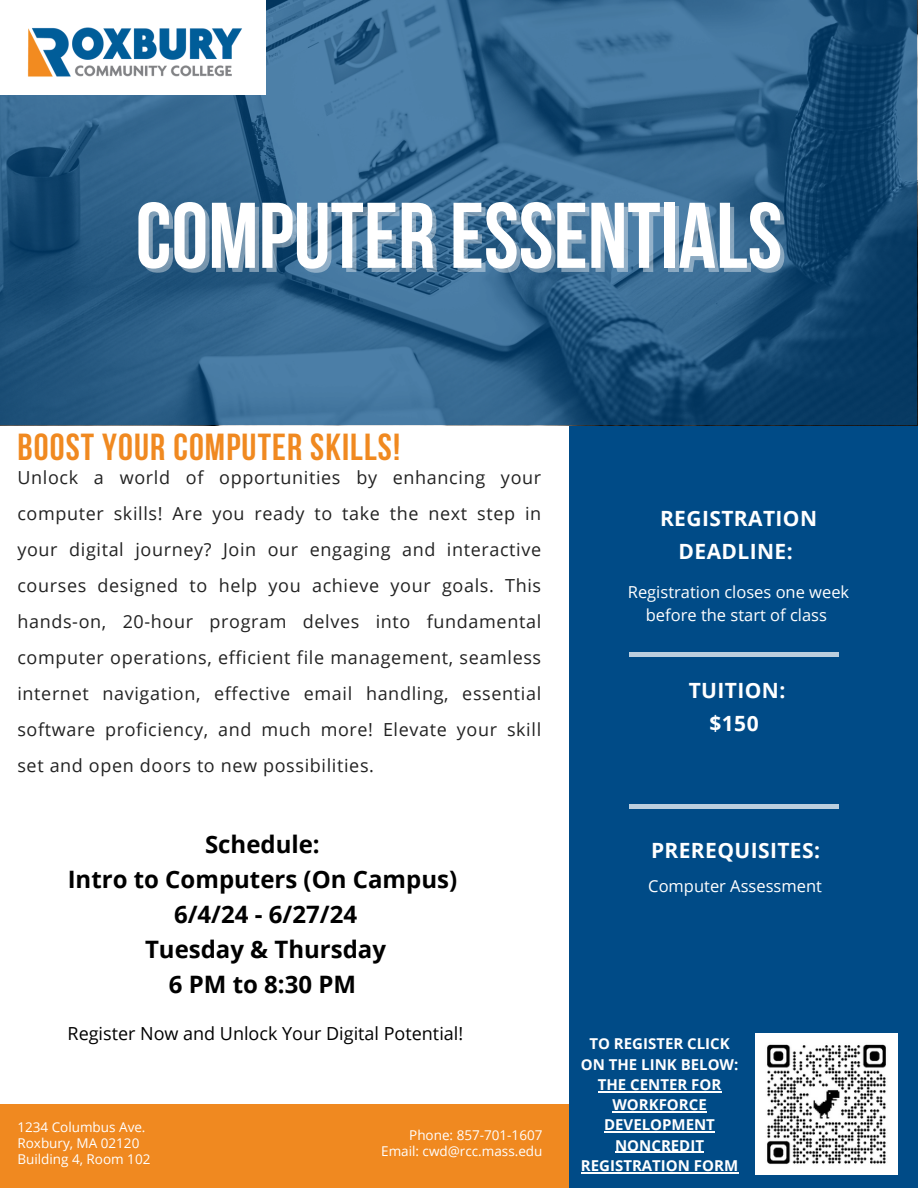
<style>
.page{position:relative;width:918px;height:1188px;background:#fff}
.page>*{position:absolute;margin:0;border:0;box-sizing:border-box;transform-origin:0 0}
.t1{font:700 93px "Bebas Neue";color:#fff}
.t2{font:700 37.5px "Bebas Neue";letter-spacing:.03em;color:#f08920}
.t3{font:700 24px/34.8px "Open Sans";color:#000;text-align:center}
.t4{font:700 21px/33.3px "Open Sans";letter-spacing:.02em;color:#fff;text-align:center}
.t5{font:18px/36px "Open Sans";letter-spacing:.035em;color:#222;text-align:justify}
.t6{font:18px "Open Sans";color:#000}
.t7{font:16.5px "Open Sans";color:#fff}
.t8{font:700 15px/20.2px "Open Sans";color:#fff;text-align:center}
.t9{font:13.5px "Open Sans";color:#fff}
</style>
<div class="page">
<div style="left:0;top:1105px;width:918px;height:83px;background:#f08920"></div>
<div style="left:569px;top:425px;width:349px;height:763px;background:#004b87"></div>
<svg style="left:0;top:0;width:917px;height:425px;background:#2c5f88"></svg>
<div style="left:0;top:0;width:266px;height:95px;background:#fff"></div>
<img style="left:27px;top:27px;width:215px;height:50px">
<hr style="left:629px;top:805px;width:210px;height:4px;background:#bccfdf">
<hr style="left:629px;top:652px;width:210px;height:4px;background:#bccfdf">
<img style="left:755px;top:1034px;width:142px;height:140px">
<hr style="left:598px;top:1091px;width:123px;height:1px;background:#fff">
<hr style="left:612px;top:1111px;width:95px;height:1px;background:#fff">
<hr style="left:604px;top:1132px;width:111px;height:1px;background:#fff">
<hr style="left:615px;top:1152px;width:89px;height:1px;background:#fff">
<hr style="left:581px;top:1172px;width:157px;height:1px;background:#fff">
<p class="t1" style="left:136px;top:198px;width:648px">COMPUTER ESSENTIALS</p>
<h6 class="t2" style="left:17px;top:432px;width:384px">BOOST YOUR COMPUTER SKILLS!</h6>
<h4 class="t5" style="left:17px;top:459px;width:525px">Unlock a world of opportunities by enhancing your computer skills! Are you ready to take the next step in your digital journey? Join our engaging and interactive courses designed to help you achieve your goals. This hands-on, 20-hour program delves into fundamental computer operations, efficient file management, seamless internet navigation, effective email handling, essential software proficiency, and much more! Elevate your skill set and open doors to new possibilities.</h4>
<p class="t3" style="left:68px;top:826px;width:391px">Schedule:<br>Intro to Computers (On Campus)<br>6/4/24 - 6/27/24<br>Tuesday &amp; Thursday<br>6 PM to 8:30 PM</p>
<p class="t6" style="left:68px;top:1021px;width:397px">Register Now and Unlock Your Digital Potential!</p>
<h4 class="t9" style="left:17px;top:1118px;width:130px">1234 Columbus Ave.</h4>
<h5 class="t9" style="left:17px;top:1134px;width:123px">Roxbury, MA 02120</h5>
<p class="t9" style="left:17px;top:1149px;width:134px">Building 4, Room 102</p>
<p class="t9" style="left:409px;top:1126px;width:135px">Phone: 857-701-1607</p>
<p class="t9" style="left:381px;top:1142px;width:163px">Email: cwd@rcc.mass.edu</p>
<h5 class="t4" style="left:660px;top:501px;width:159px">REGISTRATION<br>DEADLINE:</h5>
<p class="t7" style="left:628px;top:580px;width:223px">Registration closes one week</p>
<h3 class="t7" style="left:646px;top:603px;width:183px">before the start of class</h3>
<h2 class="t4" style="left:689px;top:673px;width:98px">TUITION: $150</h2>
<h5 class="t4" style="left:651px;top:833px;width:171px">PREREQUISITES:</h5>
<h5 class="t7" style="left:648px;top:874px;width:175px">Computer Assessment</h5>
<h4 class="t8" style="left:581px;top:1034px;width:159px">TO REGISTER CLICK<br>ON THE LINK BELOW:<br>THE CENTER FOR<br>WORKFORCE<br>DEVELOPMENT<br>NONCREDIT<br>REGISTRATION FORM</h4>
</div>
